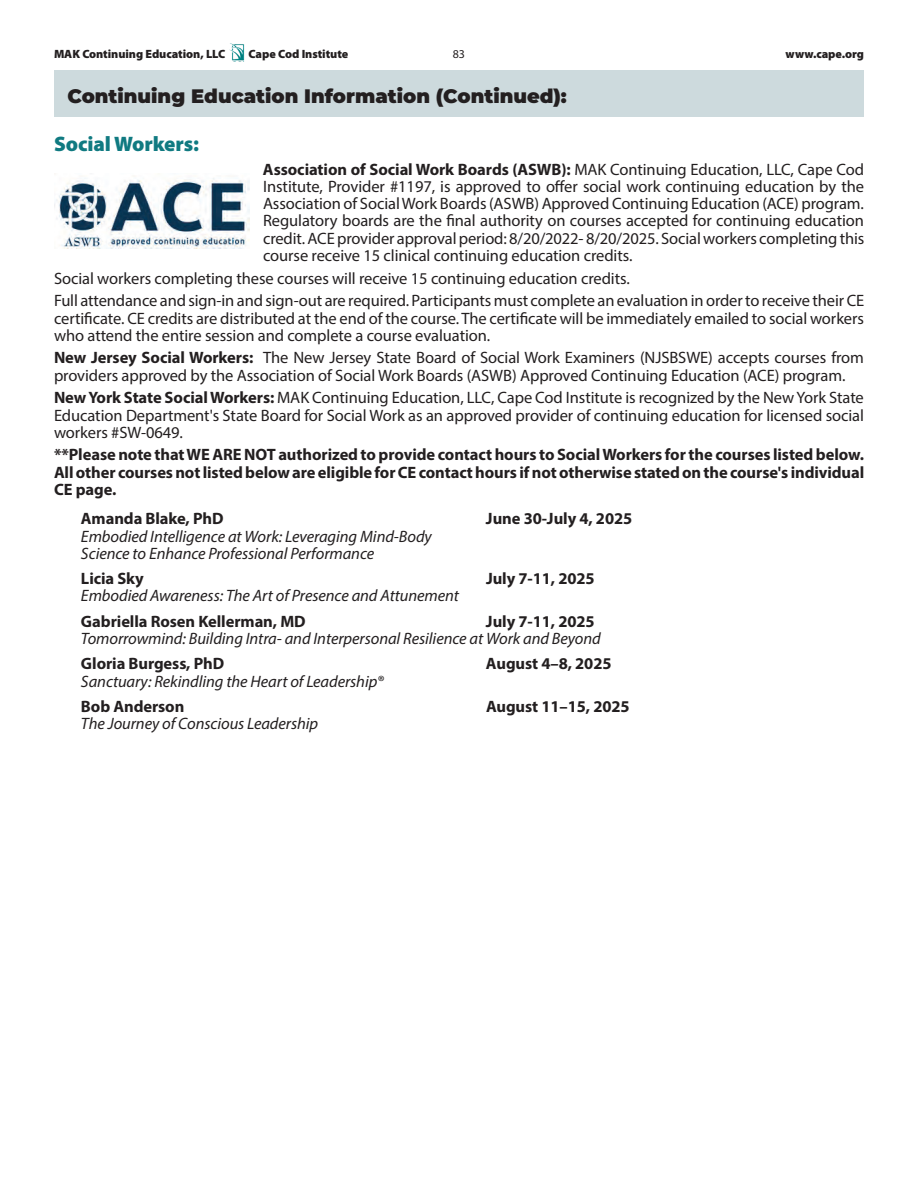
<style>
.page{position:relative;width:918px;height:1188px;background:#fff}
.page>*{position:absolute;margin:0;border:0;box-sizing:border-box;transform-origin:0 0}
.t1{font:900 21px "Myriad Pro";letter-spacing:-.005em;color:#107a81}
.t2{font:900 19.5px "Montserrat";color:#231f20}
.t3{font:16.5px/17.2px "Myriad Pro";letter-spacing:-.005em;color:#231f20}
.t4{font:700 16.5px/17.2px "Myriad Pro";letter-spacing:-.005em;color:#231f20;text-align:justify}
.t5{font:italic 16.5px/17.2px "Myriad Pro";letter-spacing:-.005em;color:#231f20}
.t6{font:900 12px "Myriad Pro";letter-spacing:-.005em;color:#231f20}
.t7{font:12px "Myriad Pro";color:#231f20}
.s1{font-weight:700}
</style>
<div class="page">
<img style="left:230px;top:44px;width:15px;height:17px">
<div style="left:54px;top:70px;width:810px;height:47px;background:#cddadd"></div>
<img style="left:54px;top:178px;width:196px;height:70px">
<p class="t6" style="left:54px;top:46px;width:173px">MAK Continuing Education, LLC</p>
<p class="t6" style="left:249px;top:46px;width:101px">Cape Cod Institute</p>
<p class="t7" style="left:453px;top:47px;width:14px">83</p>
<p class="t6" style="left:786px;top:46px;width:80px">www.cape.org</p>
<p class="t2" style="left:68px;top:81px;width:501px">Continuing Education Information (Continued):</p>
<p class="t1" style="left:54px;top:130px;width:147px">Social Workers:</p>
<p class="t3" style="left:263px;top:160px;width:603px;text-align:justify"><span class="s1">Association of Social Work Boards (ASWB):</span> MAK Continuing Education, LLC, Cape Cod Institute, Provider #1197, is approved to offer social work continuing education by the Association of Social Work Boards (ASWB) Approved Continuing Education (ACE) program.<br>Regulatory boards are the final authority on courses accepted for continuing education credit. ACE provider approval period: 8/20/2022- 8/20/2025. Social workers completing this course receive 15 clinical continuing education credits.</p>
<p class="t3" style="left:54px;top:267px;width:812px;line-height:22.6px">Social workers completing these courses will receive 15 continuing education credits.<br>Full attendance and sign-in and sign-out are required. Participants must complete an evaluation in order to receive their CE</p>
<p class="t3" style="left:54px;top:309px;width:812px">certificate. CE credits are distributed at the end of the course. The certificate will be immediately emailed to social workers who attend the entire session and complete a course evaluation.</p>
<p class="t3" style="left:54px;top:349px;width:811px"><span class="s1">New Jersey Social Workers:</span> The New Jersey State Board of Social Work Examiners (NJSBSWE) accepts courses from providers approved by the Association of Social Work Boards (ASWB) Approved Continuing Education (ACE) program.</p>
<p class="t3" style="left:54px;top:389px;width:812px;text-align:justify"><span class="s1">New York State Social Workers:</span> MAK Continuing Education, LLC, Cape Cod Institute is recognized by the New York State Education Department's State Board for Social Work as an approved provider of continuing education for licensed social workers #SW-0649.</p>
<p class="t4" style="left:54px;top:446px;width:812px">**Please note that WE ARE NOT authorized to provide contact hours to Social Workers for the courses listed below.<br>All other courses not listed below are eligible for CE contact hours if not otherwise stated on the course's individual CE page.</p>
<p class="t4" style="left:81px;top:510px;width:144px">Amanda Blake, PhD</p>
<p class="t4" style="left:486px;top:510px;width:148px">June 30-July 4, 2025</p>
<p class="t5" style="left:81px;top:527px;width:352px">Embodied Intelligence at Work: Leveraging Mind-Body<br>Science to Enhance Professional Performance</p>
<p class="t4" style="left:81px;top:569px;width:64px">Licia Sky</p>
<p class="t4" style="left:486px;top:569px;width:110px">July 7-11, 2025</p>
<p class="t5" style="left:81px;top:587px;width:380px">Embodied Awareness: The Art of Presence and Attunement</p>
<p class="t4" style="left:81px;top:612px;width:226px">Gabriella Rosen Kellerman, MD</p>
<p class="t4" style="left:486px;top:612px;width:110px">July 7-11, 2025</p>
<p class="t5" style="left:81px;top:630px;width:521px">Tomorrowmind: Building Intra- and Interpersonal Resilience at Work and Beyond</p>
<p class="t4" style="left:81px;top:655px;width:145px">Gloria Burgess, PhD</p>
<p class="t4" style="left:486px;top:655px;width:127px">August 4–8, 2025</p>
<p class="t5" style="left:81px;top:672px;width:304px">Sanctuary: Rekindling the Heart of Leadership®</p>
<p class="t4" style="left:81px;top:697px;width:105px">Bob Anderson</p>
<p class="t4" style="left:486px;top:697px;width:145px">August 11–15, 2025</p>
<p class="t5" style="left:81px;top:715px;width:239px">The Journey of Conscious Leadership</p>
</div>
